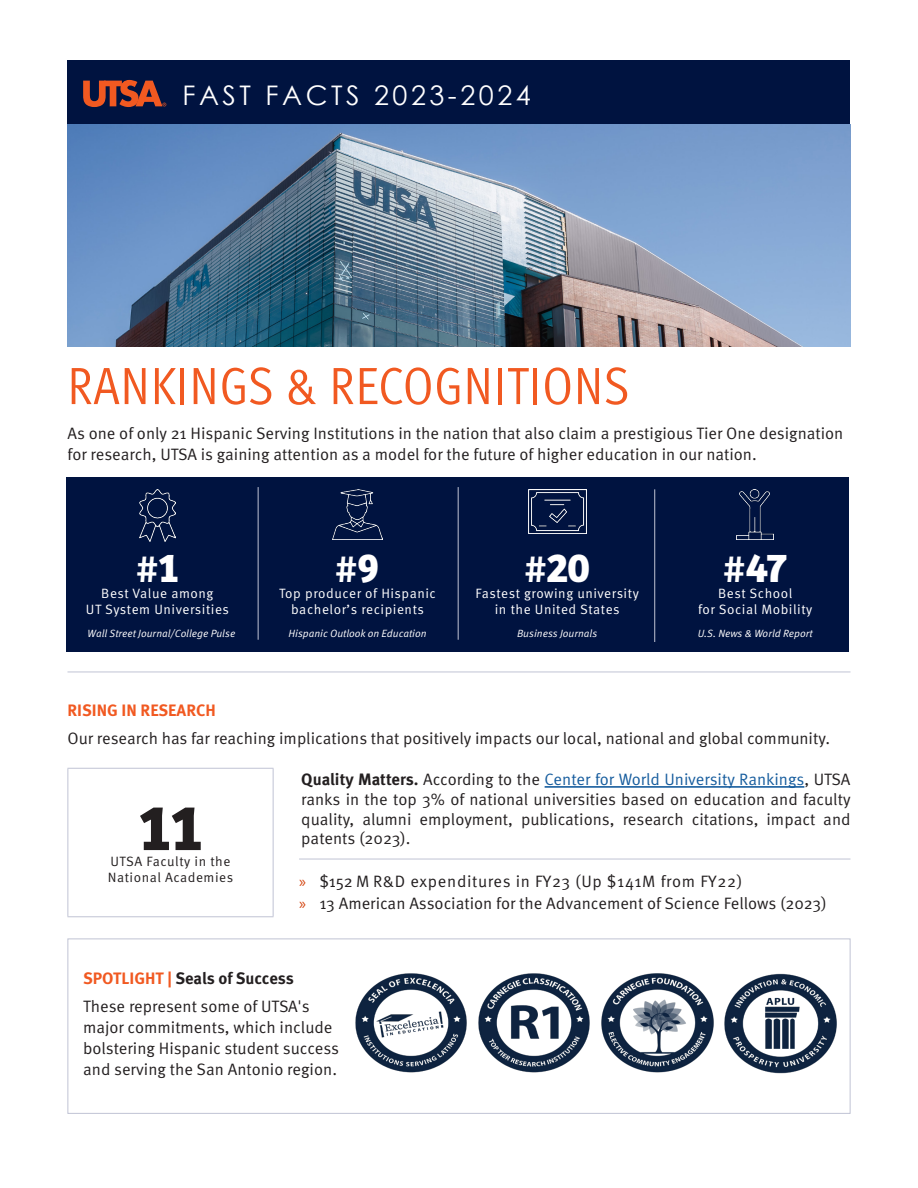
<style>
.page{position:relative;width:918px;height:1188px;background:#fff}
.page>*{position:absolute;margin:0;border:0;box-sizing:border-box;transform-origin:0 0}
.t1{font:700 66px "Bree";color:#231f20}
.Heading{font:52.5px "Meta Pro Cond Norm";letter-spacing:.02em;color:#f15921}
.t2{font:700 42px "Bree";color:#fff}
.t3{font:27px "Century Gothic";letter-spacing:.13em;color:#fff}
.Copy{font:16.5px/21px "Meta Pro Norm";color:#231f20}
.Copy-2{font:16.5px "Meta Pro Norm";letter-spacing:.035em;color:#231f20}
.t4{font:700 16.5px "Meta Pro";letter-spacing:-.005em;color:#231f20}
.t5{font:700 16.5px "Meta Pro";color:#f15921}
.t6{font:13.5px/16.2px "Meta Pro Norm";letter-spacing:.04em;color:#fff;text-align:center}
.t7{font:13.5px "Meta Pro Norm";letter-spacing:.04em;color:#231f20}
.t8{font:10.5px "Meta Pro Norm Ita";color:#fff}
.s1{font-family:"Meta Pro";font-weight:700}
.s2{color:#175d9e}
.s3{font-family:"Myriad Pro";color:#d3430d}
.s4{color:#f15921}
</style>
<div class="page">
<div style="left:68px;top:60px;width:782px;height:65px;background:#001340"></div>
<svg style="left:83px;top:80px;width:83px;height:27px"></svg>
<div style="left:66px;top:477px;width:783px;height:175px;background:#001340"></div>
<hr style="left:258px;top:487px;width:1px;height:153px;background:#c0c3d4">
<hr style="left:458px;top:487px;width:1px;height:153px;background:#c0c3d4">
<hr style="left:654px;top:489px;width:1px;height:153px;background:#c0c3d4">
<img style="left:737px;top:489px;width:37px;height:51px">
<img style="left:528px;top:489px;width:58px;height:44px">
<img style="left:332px;top:489px;width:51px;height:51px">
<img style="left:139px;top:489px;width:36px;height:52px">
<img style="left:68px;top:124px;width:782px;height:222px">
<img style="left:478px;top:973px;width:112px;height:100px">
<img style="left:355px;top:973px;width:112px;height:100px">
<img style="left:601px;top:973px;width:113px;height:100px">
<img style="left:724px;top:973px;width:113px;height:101px">
<div style="left:68px;top:939px;width:782px;height:175px;border:1px solid #c0c3d4"></div>
<hr style="left:68px;top:916px;width:206px;height:1px;background:#c0c3d4">
<hr style="left:68px;top:768px;width:206px;height:1px;background:#c0c3d4">
<hr style="left:68px;top:769px;width:1px;height:147px;background:#c0c3d4">
<hr style="left:273px;top:769px;width:1px;height:147px;background:#c0c3d4">
<hr style="left:545px;top:786px;width:259px;height:2px;background:#175d9e">
<hr style="left:68px;top:672px;width:782px;height:1px;background:#c0c3d4">
<hr style="left:299px;top:859px;width:551px;height:1px;background:#c0c3d4">
<p class="t3" style="left:183px;top:76px;width:350px">FAST FACTS 2023-2024</p>
<p class="Heading" style="left:68px;top:348px;width:564px">RANKINGS &amp; RECOGNITIONS</p>
<p class="Copy" style="left:68px;top:421px;width:777px">As one of only 21 Hispanic Serving Institutions in the nation that also claim a prestigious Tier One designation for research, UTSA is gaining attention as a model for the future of higher education in our nation.</p>
<p class="t2" style="left:136px;top:535px;width:44px">#1</p>
<p class="t6" style="left:101px;top:585px;width:114px">Best Value among</p>
<p class="t6" style="left:86px;top:601px;width:145px">UT System Universities</p>
<p class="t8" style="left:88px;top:625px;width:149px">Wall Street Journal/College Pulse</p>
<p class="t2" style="left:335px;top:535px;width:46px">#9</p>
<p class="t6" style="left:279px;top:585px;width:158px">Top producer of Hispanic bachelor’s recipients</p>
<p class="t8" style="left:288px;top:625px;width:140px">Hispanic Outlook on Education</p>
<p class="t2" style="left:525px;top:535px;width:67px">#20</p>
<p class="t6" style="left:476px;top:585px;width:165px">Fastest growing university</p>
<p class="t6" style="left:495px;top:601px;width:126px">in the United States</p>
<p class="t8" style="left:517px;top:625px;width:82px">Business Journals</p>
<p class="t2" style="left:723px;top:535px;width:66px">#47</p>
<p class="t6" style="left:718px;top:585px;width:76px">Best School</p>
<p class="t6" style="left:698px;top:601px;width:116px">for Social Mobility</p>
<p class="t8" style="left:698px;top:625px;width:117px">U.S. News &amp; World Report</p>
<p class="t5" style="left:68px;top:698px;width:150px">RISING IN RESEARCH</p>
<p class="Copy" style="left:68px;top:727px;width:764px">Our research has far reaching implications that positively impacts our local, national and global community.</p>
<p class="t1" style="left:138px;top:775px;width:66px">11</p>
<p class="t7" style="left:108px;top:868px;width:127px">National Academies</p>
<p class="t7" style="left:110px;top:851px;width:122px">UTSA Faculty in the</p>
<p class="Copy" style="left:301px;top:768px;width:551px;line-height:19.8px;text-align:justify"><span class="s1">Quality Matters.</span> According to the <span class="s2">Center for World University Rankings</span>, UTSA ranks in the top 3% of national universities based on education and faculty quality, alumni employment, publications, research citations, impact and patents (2023).</p>
<p class="Copy-2" style="left:299px;top:868px;width:445px"><span class="s3">»</span> $152 M R&amp;D expenditures in FY23 (Up $141M from FY22)</p>
<p class="Copy" style="left:299px;top:892px;width:529px"><span class="s3">»</span> 13 American Association for the Advancement of Science Fellows (2023)</p>
<p class="t4" style="left:83px;top:966px;width:212px"><span class="s4">SPOTLIGHT |</span> Seals of Success</p>
<p class="Copy" style="left:83px;top:995px;width:257px">These represent some of UTSA's major commitments, which include bolstering Hispanic student success and serving the San Antonio region.</p>
</div>
